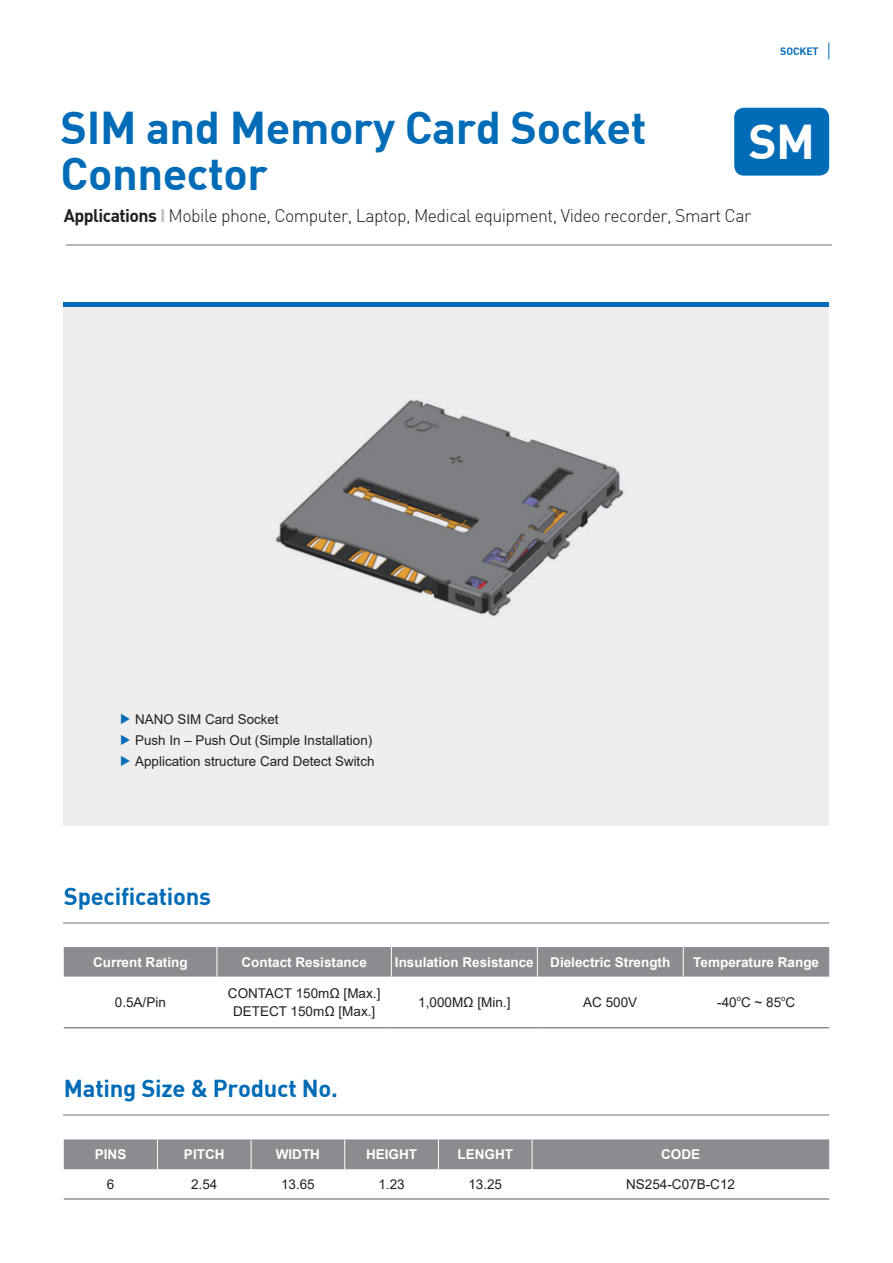
<style>
.page{position:relative;width:893px;height:1263px;background:#fff}
.page>*{position:absolute;margin:0;border:0;box-sizing:border-box;transform-origin:0 0}
.t1{font:47.85px "Dinbol";color:#fff}
.t2{font:45px "Dinbol";letter-spacing:-.01em;color:#006cb7}
.t3{font:24px "Dinbol";letter-spacing:-.01em;color:#006cb7}
.t4{font:18px "Dinlig";letter-spacing:-.03em;color:#231f20}
.t5{font:13.5px "Arial";color:#231f20}
.t6{font:700 13.5px "Arial";color:#fff}
.t7{font:10.5px "Dinbol";letter-spacing:-.01em;color:#006cb7}
.t8{font:7.8px "Arial";color:#231f20}
.s1{font-family:"Dinbol"}
.s2{font-family:"Dinbol";color:#bcbdc0}
.s3{font-family:"YDIYGO310";color:#006cb7}
</style>
<div class="page">
<svg style="left:828px;top:43px;width:1px;height:17px"></svg>
<hr style="left:64px;top:922px;width:765px;height:2px;background:#b6b7bb">
<hr style="left:64px;top:1115px;width:765px;height:1px;background:#b6b7bb">
<div style="left:64px;top:947px;width:765px;height:30px;background:#8a8c8f"></div>
<hr style="left:217px;top:947px;width:1px;height:30px;background:#fff">
<hr style="left:391px;top:947px;width:1px;height:30px;background:#fff">
<hr style="left:537px;top:947px;width:1px;height:30px;background:#fff">
<hr style="left:683px;top:947px;width:1px;height:30px;background:#fff">
<hr style="left:64px;top:1027px;width:153px;height:1px;background:#57585a">
<hr style="left:217px;top:1027px;width:174px;height:1px;background:#57585a">
<hr style="left:391px;top:1027px;width:146px;height:1px;background:#57585a">
<hr style="left:537px;top:1027px;width:146px;height:1px;background:#57585a">
<hr style="left:683px;top:1027px;width:146px;height:1px;background:#57585a">
<div style="left:64px;top:1139px;width:765px;height:30px;background:#8a8c8f"></div>
<hr style="left:157px;top:1139px;width:1px;height:30px;background:#fff">
<hr style="left:251px;top:1139px;width:1px;height:30px;background:#fff">
<hr style="left:344px;top:1139px;width:1px;height:30px;background:#fff">
<hr style="left:438px;top:1139px;width:1px;height:30px;background:#fff">
<hr style="left:532px;top:1139px;width:1px;height:30px;background:#fff">
<hr style="left:64px;top:1199px;width:93px;height:1px;background:#57585a">
<hr style="left:157px;top:1199px;width:94px;height:1px;background:#57585a">
<hr style="left:251px;top:1199px;width:94px;height:1px;background:#57585a">
<hr style="left:345px;top:1199px;width:93px;height:1px;background:#57585a">
<hr style="left:438px;top:1199px;width:94px;height:1px;background:#57585a">
<hr style="left:532px;top:1199px;width:297px;height:1px;background:#57585a">
<div style="left:734px;top:108px;width:95px;height:68px;background:#006cb7;border-radius:10px"></div>
<div style="left:64px;top:304px;width:765px;height:521px;background:#eeeeef"></div>
<hr style="left:64px;top:302px;width:765px;height:4px;background:#006cb7">
<img style="left:275px;top:400px;width:349px;height:217px">
<hr style="left:66px;top:244px;width:765px;height:1px;background:#b6b7bb">
<p class="t2" style="left:61px;top:98px;width:588px">SIM and Memory Card Socket</p>
<p class="t2" style="left:61px;top:145px;width:209px">Connector</p>
<p class="t7" style="left:780px;top:44px;width:40px">SOCKET</p>
<p class="t1" style="left:748px;top:110px;width:68px">SM</p>
<p class="t4" style="left:64px;top:204px;width:689px"><span class="s1">Applications</span> <span class="s2">I</span> Mobile phone, Computer, Laptop, Medical equipment, Video recorder, Smart Car</p>
<p class="t5" style="left:118px;top:710px;width:162px"><span class="s3">▶</span> NANO SIM Card Socket</p>
<p class="t5" style="left:118px;top:731px;width:255px"><span class="s3">▶</span> Push In – Push Out (Simple Installation)</p>
<p class="t5" style="left:118px;top:752px;width:258px"><span class="s3">▶</span> Application structure Card Detect Switch</p>
<p class="t3" style="left:64px;top:880px;width:149px">Specifications</p>
<p class="t6" style="left:93px;top:952px;width:96px">Current Rating</p>
<p class="t6" style="left:241px;top:952px;width:127px">Contact Resistance</p>
<p class="t6" style="left:395px;top:952px;width:140px">Insulation Resistance</p>
<p class="t6" style="left:550px;top:952px;width:122px">Dielectric Strength</p>
<p class="t6" style="left:693px;top:952px;width:127px">Temperature Range</p>
<p class="t5" style="left:115px;top:993px;width:53px">0.5A/Pin</p>
<p class="t5" style="left:228px;top:984px;width:154px">CONTACT 150mΩ [Max.]</p>
<p class="t5" style="left:233px;top:1002px;width:144px">DETECT 150mΩ [Max.]</p>
<p class="t8" style="left:737px;top:992px;width:6px">o</p>
<p class="t8" style="left:781px;top:992px;width:6px">o</p>
<p class="t5" style="left:418px;top:993px;width:94px">1,000MΩ [Min.]</p>
<p class="t5" style="left:583px;top:993px;width:56px">AC 500V</p>
<p class="t5" style="left:717px;top:993px;width:79px">-40 C ~ 85 C</p>
<p class="t3" style="left:64px;top:1073px;width:276px">Mating Size &amp; Product No.</p>
<p class="t6" style="left:95px;top:1145px;width:33px">PINS</p>
<p class="t6" style="left:184px;top:1145px;width:42px">PITCH</p>
<p class="t6" style="left:276px;top:1145px;width:46px">WIDTH</p>
<p class="t6" style="left:366px;top:1145px;width:53px">HEIGHT</p>
<p class="t6" style="left:457px;top:1145px;width:57px">LENGHT</p>
<p class="t6" style="left:661px;top:1145px;width:41px">CODE</p>
<p class="t5" style="left:107px;top:1175px;width:9px">6</p>
<p class="t5" style="left:191px;top:1175px;width:28px">2.54</p>
<p class="t5" style="left:281px;top:1175px;width:35px">13.65</p>
<p class="t5" style="left:378px;top:1175px;width:28px">1.23</p>
<p class="t5" style="left:468px;top:1175px;width:35px">13.25</p>
<p class="t5" style="left:626px;top:1175px;width:110px">NS254-C07B-C12</p>
</div>
